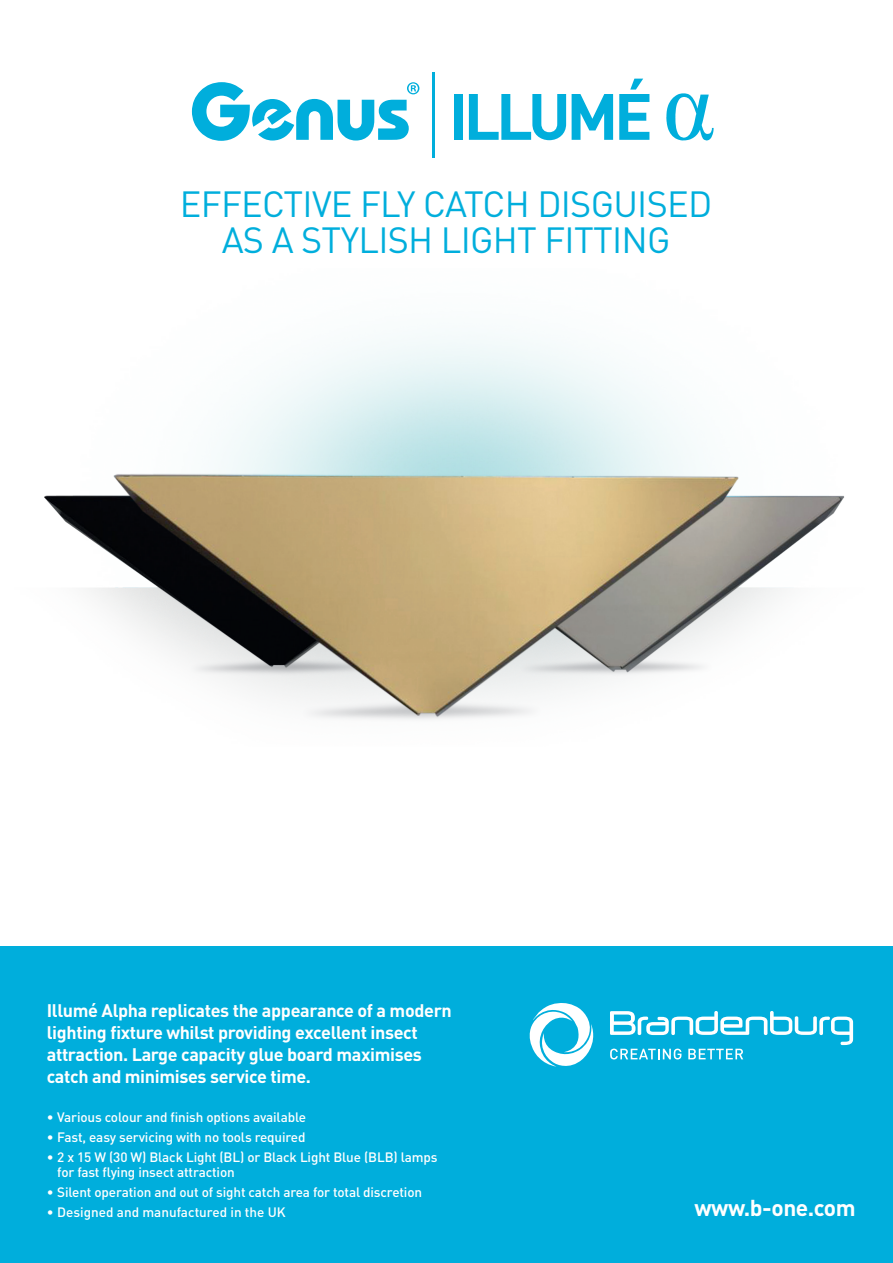
<style>
.page{position:relative;width:893px;height:1263px;background:#fff}
.page>*{position:absolute;margin:0;border:0;box-sizing:border-box;transform-origin:0 0}
.t1{font:36px/36px "DIN";letter-spacing:-.02em;color:#00aedc;text-align:center}
.t2{font:700 22.65px "DIN";letter-spacing:-.02em;color:#fff}
.t3{font:700 18px/21.8px "DIN";letter-spacing:-.02em;color:#fff}
.t4{font:500 13.5px/15.8px "DIN";letter-spacing:-.01em;color:#fff}
</style>
<div class="page">
<img style="left:44px;top:334px;width:800px;height:386px">
<div style="left:0;top:946px;width:893px;height:317px;background:#00aedc"></div>
<svg style="left:610px;top:1011px;width:243px;height:48px"></svg>
<svg style="left:530px;top:1003px;width:64px;height:64px"></svg>
<svg style="left:192px;top:82px;width:227px;height:59px"></svg>
<hr style="left:432px;top:73px;width:3px;height:85px;background:#00aedc">
<div style="left:454px;top:94px;width:9px;height:46px;background:#00aedc"></div>
<svg style="left:469px;top:94px;width:97px;height:46px"></svg>
<svg style="left:572px;top:94px;width:41px;height:46px"></svg>
<svg style="left:619px;top:79px;width:30px;height:61px"></svg>
<svg style="left:666px;top:93px;width:48px;height:48px"></svg>
<p class="t1" style="left:180px;top:185px;width:534px">EFFECTIVE FLY CATCH DISGUISED<br>AS A STYLISH LIGHT FITTING</p>
<p class="t3" style="left:47px;top:999px;width:407px">Illumé Alpha replicates the appearance of a modern lighting fixture whilst providing excellent insect attraction. Large capacity glue board maximises catch and minimises service time.</p>
<p class="t4" style="left:47px;top:1108px;width:261px">• Various colour and finish options available</p>
<p class="t4" style="left:47px;top:1128px;width:260px">• Fast, easy servicing with no tools required</p>
<p class="t4" style="left:57px;top:1148px;width:382px;text-indent:-11px">• 2 x 15 W (30 W) Black Light (BL) or Black Light Blue (BLB) lamps for fast flying insect attraction</p>
<p class="t4" style="left:47px;top:1184px;width:377px">• Silent operation and out of sight catch area for total discretion</p>
<p class="t4" style="left:47px;top:1204px;width:240px">• Designed and manufactured in the UK</p>
<p class="t2" style="left:694px;top:1192px;width:163px">www.b-one.com</p>
</div>
